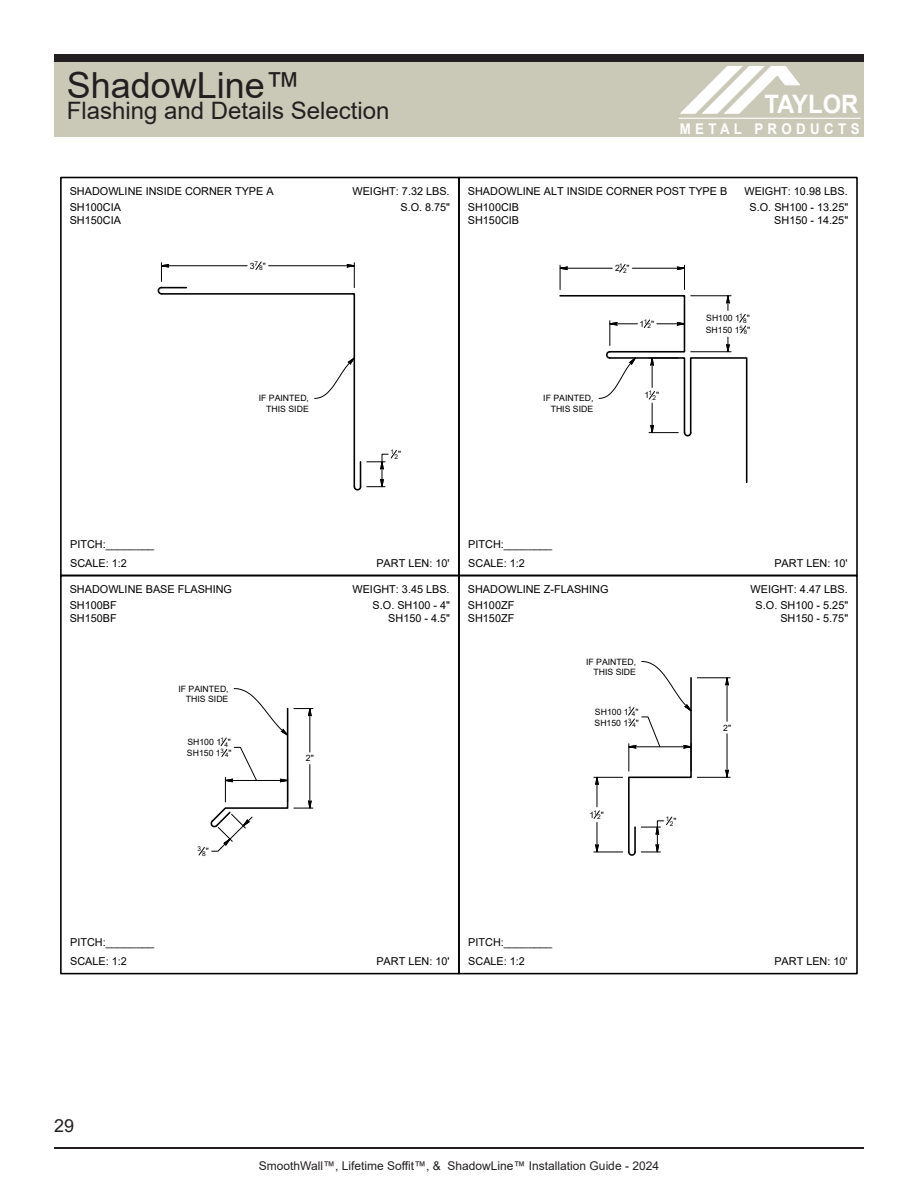
<style>
.page{position:relative;width:918px;height:1188px;background:#fff}
.page>*{position:absolute;margin:0;border:0;box-sizing:border-box;transform-origin:0 0}
.t1{font:36px "Arial";color:#231f20}
.t2{font:700 25.35px "Arial";color:#fff;scale:.94 1}
.t3{font:24px "Arial";color:#231f20}
.t4{font:18px "Arial";color:#231f20}
.t5{font:700 14.7px "Arial";letter-spacing:.33em;color:#fff;scale:.9 1}
.t6{font:12px "Arial";color:#231f20}
.t7{font:10.8px/13px "Arial";color:#000}
.t8{font:8.7px/10.5px "Arial";color:#000;text-align:right}
.t9{font:6.45px "Arial";color:#000}
.t10{font:6.15px "Arial";color:#000}
</style>
<div class="page">
<div style="left:54px;top:54px;width:810px;height:8px;background:#231f20"></div>
<div style="left:54px;top:62px;width:810px;height:75px;background:#cac9b8"></div>
<svg style="left:681px;top:66px;width:119px;height:47px"></svg>
<hr style="left:679px;top:118px;width:182px;height:1px;background:#fff">
<hr style="left:54px;top:1147px;width:810px;height:1px;background:#231f20">
<svg style="left:198px;top:688px;width:115px;height:168px"></svg>
<svg style="left:157px;top:261px;width:240px;height:230px"></svg>
<svg style="left:559px;top:264px;width:189px;height:220px"></svg>
<hr style="left:697px;top:678px;width:33px;height:1px;background:#000">
<hr style="left:697px;top:777px;width:33px;height:1px;background:#000">
<hr style="left:727px;top:684px;width:1px;height:37px;background:#000">
<hr style="left:727px;top:734px;width:1px;height:37px;background:#000">
<svg style="left:725px;top:677px;width:4px;height:9px"></svg>
<svg style="left:725px;top:769px;width:4px;height:9px"></svg>
<svg style="left:593px;top:661px;width:99px;height:195px"></svg>
<div style="left:60px;top:575px;width:400px;height:399px;border:2px solid #000"></div>
<div style="left:60px;top:177px;width:400px;height:399px;border:2px solid #000"></div>
<div style="left:458px;top:177px;width:400px;height:399px;border:2px solid #000"></div>
<div style="left:458px;top:575px;width:400px;height:399px;border:2px solid #000"></div>
<p class="t1" style="left:67px;top:61px;width:236px">ShadowLine™</p>
<p class="t3" style="left:67px;top:94px;width:324px">Flashing and Details Selection</p>
<h2 class="t2" style="left:764px;top:87px;width:102px">TAYLOR</h2>
<h3 class="t5" style="left:680px;top:119px;width:201px">METAL PRODUCTS</h3>
<p class="t7" style="left:70px;top:183px;width:205px;line-height:15.6px">SHADOWLINE INSIDE CORNER TYPE A<br>SH100CIA</p>
<p class="t7" style="left:70px;top:213px;width:53px">SH150CIA</p>
<p class="t8" style="left:250px;top:260px;width:10px">3<sup>7</sup></p>
<p class="t9" style="left:259px;top:264px;width:8px">8<sup>"</sup></p>
<p class="t7" style="left:352px;top:185px;width:99px">WEIGHT: 7.32 LBS.</p>
<p class="t7" style="left:400px;top:200px;width:51px">S.O. 8.75"</p>
<p class="t7" style="left:468px;top:183px;width:261px;line-height:15.6px">SHADOWLINE ALT INSIDE CORNER POST TYPE B<br>SH100CIB</p>
<p class="t7" style="left:468px;top:213px;width:53px">SH150CIB</p>
<p class="t8" style="left:615px;top:263px;width:9px">2<sup>1</sup></p>
<p class="t9" style="left:623px;top:266px;width:8px">2<sup>"</sup></p>
<p class="t7" style="left:744px;top:185px;width:105px">WEIGHT: 10.98 LBS.</p>
<p class="t7" style="left:750px;top:200px;width:100px;text-align:right">S.O. SH100 - 13.25"<br>SH150 - 14.25"</p>
<p class="t8" style="left:640px;top:319px;width:9px">1<sup>1</sup></p>
<p class="t9" style="left:647px;top:322px;width:8px">2<sup>"</sup></p>
<p class="t8" style="left:706px;top:313px;width:38px">SH100 1<sup>1</sup></p>
<p class="t9" style="left:743px;top:316px;width:8px">8<sup>"</sup></p>
<p class="t8" style="left:706px;top:324px;width:38px">SH150 1<sup>5</sup></p>
<p class="t10" style="left:744px;top:328px;width:8px">8<sup>"</sup></p>
<p class="t8" style="left:259px;top:393px;width:52px">IF PAINTED,<br>THIS SIDE</p>
<p class="t9" style="left:391px;top:447px;width:5px">1</p>
<p class="t9" style="left:394px;top:452px;width:8px">2<sup>"</sup></p>
<p class="t8" style="left:543px;top:393px;width:52px">IF PAINTED,<br>THIS SIDE</p>
<p class="t8" style="left:645px;top:390px;width:9px">1<sup>1</sup></p>
<p class="t9" style="left:652px;top:393px;width:8px">2<sup>"</sup></p>
<p class="t7" style="left:70px;top:538px;width:85px">PITCH:________</p>
<p class="t7" style="left:70px;top:556px;width:58px">SCALE: 1:2</p>
<p class="t7" style="left:70px;top:582px;width:164px;line-height:15.5px">SHADOWLINE BASE FLASHING<br>SH100BF</p>
<p class="t7" style="left:70px;top:611px;width:49px">SH150BF</p>
<p class="t8" style="left:178px;top:683px;width:52px">IF PAINTED,<br>THIS SIDE</p>
<p class="t8" style="left:187px;top:737px;width:38px">SH100 1<sup>1</sup></p>
<p class="t9" style="left:224px;top:740px;width:8px">4<sup>"</sup></p>
<p class="t8" style="left:187px;top:748px;width:38px">SH150 1<sup>3</sup></p>
<p class="t10" style="left:225px;top:751px;width:8px">4<sup>"</sup></p>
<p class="t9" style="left:198px;top:845px;width:5px">3</p>
<p class="t9" style="left:202px;top:849px;width:8px">8<sup>"</sup></p>
<p class="t8" style="left:306px;top:753px;width:9px">2"</p>
<p class="t7" style="left:376px;top:557px;width:75px">PART LEN: 10'</p>
<p class="t7" style="left:352px;top:583px;width:99px">WEIGHT: 3.45 LBS.</p>
<p class="t7" style="left:373px;top:598px;width:79px;text-align:right">S.O. SH100 - 4"<br>SH150 - 4.5"</p>
<p class="t7" style="left:468px;top:538px;width:85px">PITCH:________</p>
<p class="t7" style="left:468px;top:556px;width:58px">SCALE: 1:2</p>
<p class="t7" style="left:468px;top:582px;width:142px;line-height:15.5px">SHADOWLINE Z-FLASHING<br>SH100ZF</p>
<p class="t7" style="left:468px;top:611px;width:48px">SH150ZF</p>
<p class="t8" style="left:586px;top:656px;width:52px">IF PAINTED,<br>THIS SIDE</p>
<p class="t8" style="left:595px;top:706px;width:38px">SH100 1<sup>1</sup></p>
<p class="t9" style="left:632px;top:709px;width:8px">4<sup>"</sup></p>
<p class="t8" style="left:595px;top:717px;width:38px">SH150 1<sup>3</sup></p>
<p class="t10" style="left:633px;top:721px;width:8px">4<sup>"</sup></p>
<p class="t8" style="left:589px;top:809px;width:9px">1<sup>1</sup></p>
<p class="t9" style="left:597px;top:813px;width:8px">2<sup>"</sup></p>
<p class="t9" style="left:666px;top:814px;width:5px">1</p>
<p class="t9" style="left:670px;top:819px;width:8px">2<sup>"</sup></p>
<p class="t7" style="left:774px;top:557px;width:75px">PART LEN: 10'</p>
<p class="t7" style="left:751px;top:583px;width:99px">WEIGHT: 4.47 LBS.</p>
<p class="t7" style="left:756px;top:598px;width:94px;text-align:right">S.O. SH100 - 5.25"<br>SH150 - 5.75"</p>
<p class="t8" style="left:723px;top:722px;width:9px">2"</p>
<p class="t7" style="left:70px;top:936px;width:85px">PITCH:________</p>
<p class="t7" style="left:70px;top:954px;width:58px">SCALE: 1:2</p>
<p class="t7" style="left:376px;top:955px;width:75px">PART LEN: 10'</p>
<p class="t7" style="left:468px;top:936px;width:85px">PITCH:________</p>
<p class="t7" style="left:468px;top:954px;width:58px">SCALE: 1:2</p>
<p class="t7" style="left:774px;top:955px;width:75px">PART LEN: 10'</p>
<p class="t4" style="left:54px;top:1113px;width:22px">29</p>
<p class="t6" style="left:259px;top:1158px;width:402px">SmoothWall™, Lifetime Soffit™, &amp; ShadowLine™ Installation Guide - 2024</p>
</div>
